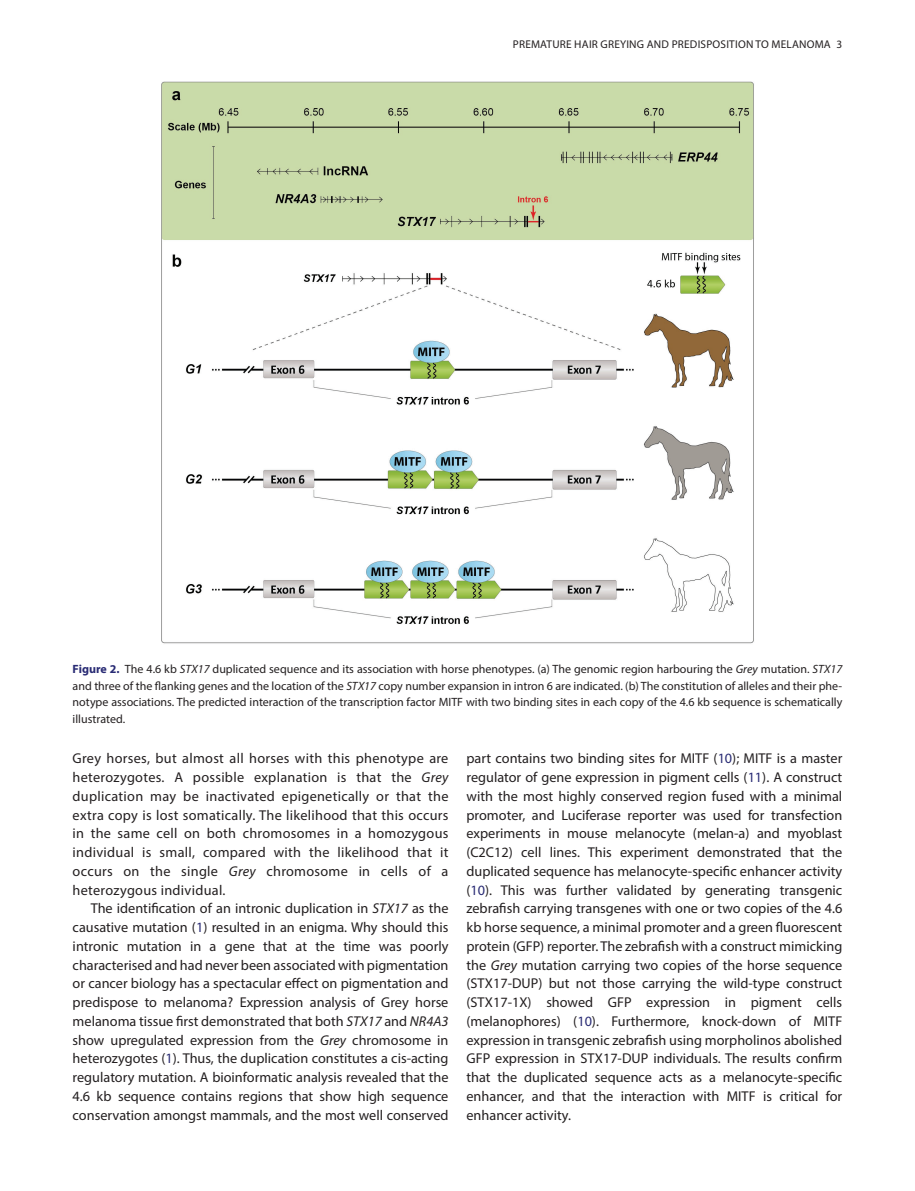
<style>
.page{position:relative;width:915px;height:1191px;background:#fff}
.page>*{position:absolute;margin:0;border:0;box-sizing:border-box;transform-origin:0 0}
.Body_text_next{font:14.25px/18.8px "Myriad Pro";color:#231f20;text-align:justify}
.Figure_title{font:12px/16.5px "Myriad Pro";color:#231f20;text-align:justify}
.RRH{font:11.25px "Myriad Pro";letter-spacing:.02em;color:#231f20}
.s1{font-weight:700;color:#292b74}
.s2{font-style:italic}
.s3{color:#292b74}
</style>
<div class="page">
<img style="left:161px;top:81px;width:593px;height:563px">
<p class="RRH" style="left:512px;top:38px;width:331px">PREMATURE HAIR GREYING AND PREDISPOSITION TO MELANOMA 3</p>
<p class="Figure_title" style="left:73px;top:660px;width:771px"><span class="s1">Figure 2.</span> The 4.6 kb <span class="s2">STX17</span> duplicated sequence and its association with horse phenotypes. (a) The genomic region harbouring the <span class="s2">Grey</span> mutation. <span class="s2">STX17 </span>and three of the flanking genes and the location of the <span class="s2">STX17</span> copy number expansion in intron 6 are indicated. (b) The constitution of alleles and their phe&shy;notype associations. The predicted interaction of the transcription factor MITF with two binding sites in each copy of the 4.6 kb sequence is schematically illustrated.</p>
<p class="Body_text_next" style="left:73px;top:749px;width:377px">Grey horses, but almost all horses with this phenotype are heterozygotes. A possible explanation is that the <span class="s2">Grey </span>duplication may be inactivated epigenetically or that the extra copy is lost somatically. The likelihood that this occurs in the same cell on both chromosomes in a homozygous individual is small, compared with the likelihood that it occurs on the single <span class="s2">Grey</span> chromosome in cells of a heterozygous individual.</p>
<p class="Body_text_next" style="left:73px;top:899px;width:377px;text-indent:18px">The identification of an intronic duplication in <span class="s2">STX17</span> as the causative mutation (<span class="s3">1</span>) resulted in an enigma. Why should this intronic mutation in a gene that at the time was poorly characterised and had never been associated with pigmentation or cancer biology has a spectacular effect on pigmentation and predispose to melanoma? Expression analysis of Grey horse melanoma tissue first demonstrated that both <span class="s2">STX17</span> and <span class="s2">NR4A3 </span>show upregulated expression from the <span class="s2">Grey</span> chromosome in heterozygotes (<span class="s3">1</span>). Thus, the duplication constitutes a cis-acting regulatory mutation. A bioinformatic analysis revealed that the 4.6 kb sequence contains regions that show high sequence conservation amongst mammals, and the most well conserved</p>
<p class="Body_text_next" style="left:466px;top:749px;width:377px">part contains two binding sites for MITF (<span class="s3">10</span>); MITF is a master regulator of gene expression in pigment cells (<span class="s3">11</span>). A construct with the most highly conserved region fused with a minimal promoter, and Luciferase reporter was used for transfection experiments in mouse melanocyte (melan-a) and myoblast (C2C12) cell lines. This experiment demonstrated that the duplicated sequence has melanocyte-specific enhancer activity (<span class="s3">10</span>). This was further validated by generating transgenic zebrafish carrying transgenes with one or two copies of the 4.6 kb horse sequence, a minimal promoter and a green fluorescent protein (GFP) reporter. The zebrafish with a construct mimicking the <span class="s2">Grey</span> mutation carrying two copies of the horse sequence (STX17-DUP) but not those carrying the wild-type construct (STX17-1X) showed GFP expression in pigment cells (melanophores) (<span class="s3">10</span>). Furthermore, knock-down of MITF expression in transgenic zebrafish using morpholinos abolished GFP expression in STX17-DUP individuals. The results confirm that the duplicated sequence acts as a melanocyte-specific enhancer, and that the interaction with MITF is critical for enhancer activity.</p>
</div>
